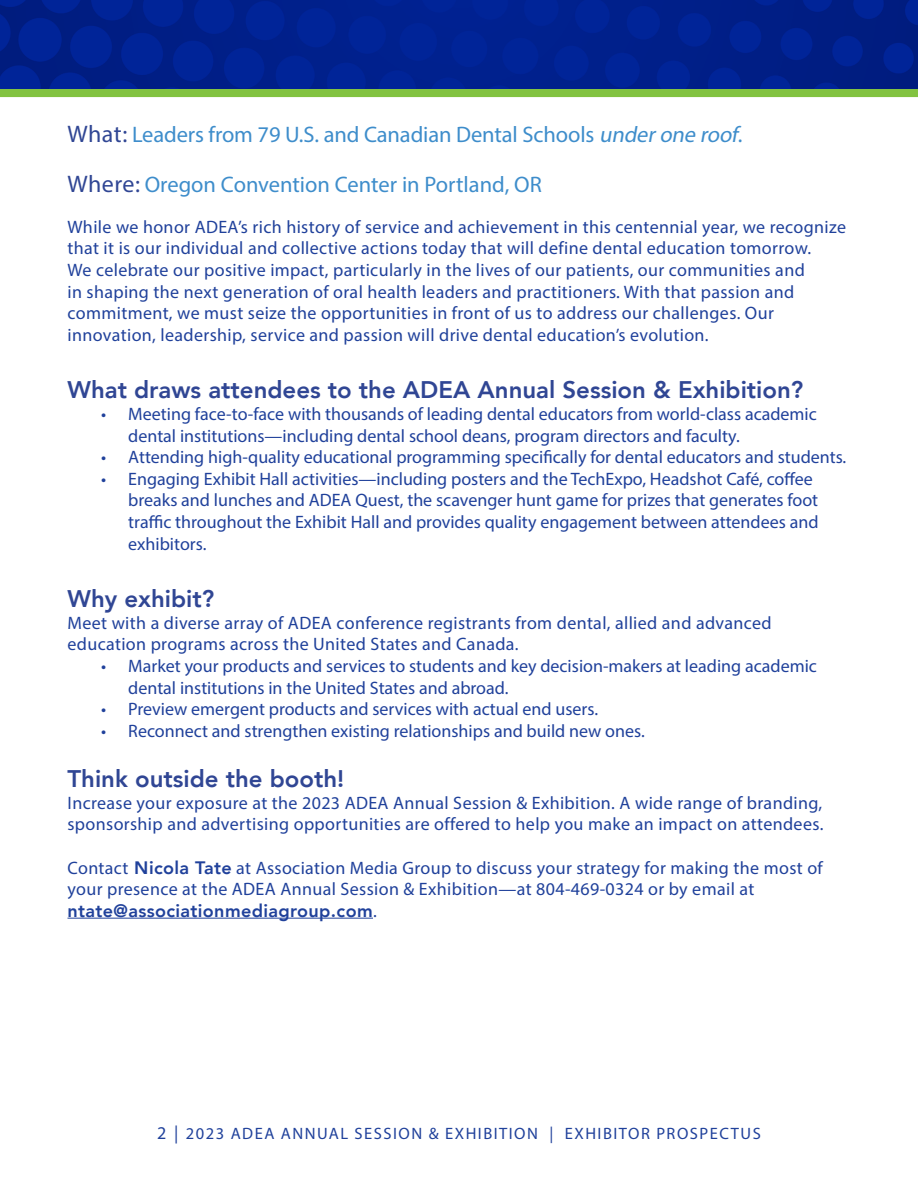
<style>
.page{position:relative;width:918px;height:1188px;background:#fff}
.page>*{position:absolute;margin:0;border:0;box-sizing:border-box;transform-origin:0 0}
.t1{font:800 24px "Avenir LT";color:#304694}
.t2{font:22.5px "Myriad Pro";letter-spacing:-.005em;color:#3e8dcb}
.t3{font:18px/21.6px "Myriad Pro";letter-spacing:.015em;color:#20419b}
.t4{font:800 18px "Avenir LT";letter-spacing:.02em;color:#20419b}
.t5{font:16.5px "Myriad Pro";letter-spacing:.09em;color:#20419b}
.s1{font-size:24px;color:#304694}
.s2{font-style:italic}
.s3{font-family:"Avenir LT";font-weight:800}
.s4{font-family:"Myriad Pro";font-weight:400}
.s5{font-size:18px}
</style>
<div class="page">
<div style="left:0;top:89px;width:918px;height:8px;background:#82c341"></div>
<img style="left:0;top:0;width:918px;height:89px">
<hr style="left:68px;top:918px;width:305px;height:1px;background:#20419b">
<p class="t2" style="left:68px;top:121px;width:676px"><span class="s1">What:</span> Leaders from 79 U.S. and Canadian Dental Schools <span class="s2">underone roof</span>.</p>
<p class="t2" style="left:68px;top:170px;width:476px"><span class="s1">Where:</span> Oregon Convention Center in Portland, OR</p>
<p class="t3" style="left:68px;top:216px;width:780px">While we honor ADEA’s rich history of service and achievement in this centennial year, we recognize that it is our individual and collective actions today that will define dental education tomorrow.<br>We celebrate our positive impact, particularly in the lives of our patients, our communities and<br>in shaping the next generation of oral health leaders and practitioners. With that passion and commitment, we must seize the opportunities in front of us to address our challenges. Our innovation, leadership, service and passion will drive dental education’s evolution.</p>
<h1 class="t1" style="left:68px;top:376px;width:737px">What draws attendees to the ADEA Annual Session &amp; Exhibition?</h1>
<p class="t3" style="left:128px;top:403px;width:690px;text-indent:-27px">• Meeting face-to-face with thousands of leading dental educators from world-class academic dental institutions—including dental school deans, program directors and faculty.</p>
<p class="t3" style="left:101px;top:446px;width:747px">• Attending high-quality educational programming specifically for dental educators and students.</p>
<p class="t3" style="left:128px;top:468px;width:692px;text-indent:-27px">• Engaging Exhibit Hall activities—including posters and the TechExpo, Headshot Café, coffee breaks and lunches and ADEA Quest, the scavenger hunt game for prizes that generates foot traffic throughout the Exhibit Hall and provides quality engagement between attendees and exhibitors.</p>
<h1 class="t1" style="left:68px;top:585px;width:148px">Why exhibit?</h1>
<p class="t3" style="left:68px;top:612px;width:706px">Meet with a diverse array of ADEA conference registrants from dental, allied and advanced education programs across the United States and Canada.</p>
<p class="t3" style="left:128px;top:655px;width:690px;text-indent:-27px">• Market your products and services to students and key decision-makers at leading academic dental institutions in the United States and abroad.</p>
<p class="t3" style="left:101px;top:698px;width:498px">• Preview emergent products and services with actual end users.</p>
<p class="t3" style="left:101px;top:720px;width:545px">• Reconnect and strengthen existing relationships and build new ones.</p>
<h1 class="t1" style="left:68px;top:765px;width:278px">Think outside the booth!</h1>
<p class="t3" style="left:68px;top:792px;width:757px">Increase your exposure at the 2023 ADEA Annual Session &amp; Exhibition. A wide range of branding, sponsorship and advertising opportunities are offered to help you make an impact on attendees.</p>
<p class="t3" style="left:68px;top:856px;width:757px">Contact <span class="s3">Nicola Tate</span> at Association Media Group to discuss your strategy for making the most of your presence at the ADEA Annual Session &amp; Exhibition—at 804-469-0324 or by email at</p>
<p class="t4" style="left:68px;top:900px;width:311px">ntate@associationmediagroup.com<span class="s4">.</span></p>
<p class="t5" style="left:157px;top:1123px;width:605px"><span class="s5">2 |</span> 2023 ADEA ANNUAL SESSION &amp; EXHIBITION | EXHIBITOR PROSPECTUS</p>
</div>
